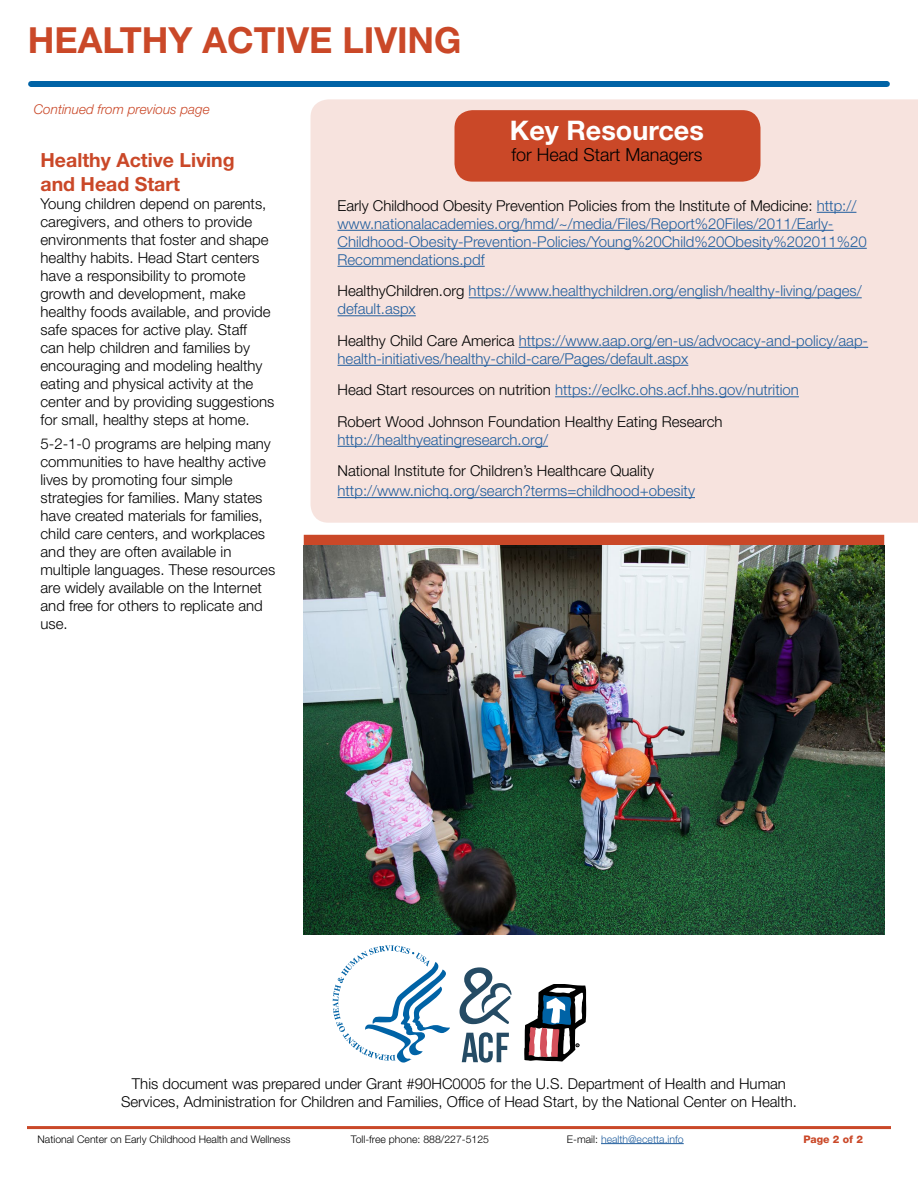
<style>
.page{position:relative;width:918px;height:1188px;background:#fff}
.page>*{position:absolute;margin:0;border:0;box-sizing:border-box;transform-origin:0 0}
.t1{font:700 36px "Helvetica Neue LT Std";color:#ca4828}
.t2{font:700 27px "Helvetica Neue LT Std";color:#fff}
.t3{font:700 19.5px/23.4px "Helvetica Neue LT Std";color:#ca4828}
.t4{font:300 18px "Helvetica Neue LT Std";color:#000}
.t5{font:300 15px/18px "Helvetica Neue LT Std";color:#000}
.t6{font:300 15px/18px "Helvetica Neue LT Std";color:#215e9e}
.t7{font:italic 300 13.5px "Helvetica Neue LT Std";color:#ca4828}
.t8{font:300 10.5px "Helvetica Neue LT Std";color:#000}
.t9{font:300 10.5px "Helvetica Neue LT Std";color:#215e9e}
.t10{font:800 10.5px "Helvetica Neue LT Std";color:#ca4828}
.s1{color:#000}
.s2{color:#215e9e}
</style>
<div class="page">
<hr style="left:27px;top:1126px;width:864px;height:3px;background:#ca4828">
<hr style="left:601px;top:1143px;width:83px;height:1px;background:#215e9e">
<div style="left:310px;top:99px;width:608px;height:424px;background:#f7e3de"></div>
<div style="left:454px;top:110px;width:306px;height:72px;background:#ca4828;border-radius:18px"></div>
<div style="left:31px;top:81px;width:856px;height:6px;background:#0063a6"></div>
<hr style="left:817px;top:212px;width:39px;height:1px;background:#215e9e">
<hr style="left:338px;top:230px;width:496px;height:1px;background:#215e9e">
<hr style="left:338px;top:248px;width:529px;height:1px;background:#215e9e">
<hr style="left:338px;top:266px;width:147px;height:1px;background:#215e9e">
<hr style="left:469px;top:297px;width:393px;height:1px;background:#215e9e">
<hr style="left:338px;top:315px;width:78px;height:1px;background:#215e9e">
<hr style="left:519px;top:347px;width:349px;height:1px;background:#215e9e">
<hr style="left:338px;top:365px;width:350px;height:1px;background:#215e9e">
<hr style="left:555px;top:396px;width:244px;height:1px;background:#215e9e">
<hr style="left:338px;top:446px;width:210px;height:1px;background:#215e9e">
<hr style="left:338px;top:497px;width:357px;height:1px;background:#215e9e">
<div style="left:304px;top:535px;width:580px;height:12px;background:#ca4828"></div>
<img style="left:304px;top:545px;width:580px;height:389px">
<svg style="left:333px;top:945px;width:117px;height:118px"></svg>
<svg style="left:462px;top:1032px;width:47px;height:31px"></svg>
<svg style="left:460px;top:967px;width:52px;height:57px"></svg>
<svg style="left:524px;top:984px;width:63px;height:78px"></svg>
<h1 class="t1" style="left:28px;top:18px;width:435px">HEALTHY ACTIVE LIVING</h1>
<p class="t7" style="left:34px;top:101px;width:178px">Continued from previous page</p>
<h3 class="t3" style="left:40px;top:148px;width:196px">Healthy Active Living and Head Start</h3>
<p class="t5" style="left:40px;top:194px;width:235px">Young children depend on parents, caregivers, and others to provide environments that foster and shape healthy habits. Head Start centers have a responsibility to promote growth and development, make healthy foods available, and provide safe spaces for active play. Staff<br>can help children and families by encouraging and modeling healthy eating and physical activity at the center and by providing suggestions for small, healthy steps at home.</p>
<p class="t5" style="left:40px;top:435px;width:236px">5-2-1-0 programs are helping many communities to have healthy active lives by promoting four simple strategies for families. Many states have created materials for families, child care centers, and workplaces and they are often available in multiple languages. These resources are widely available on the Internet and free for others to replicate and use.</p>
<h2 class="t2" style="left:510px;top:113px;width:196px">Key Resources</h2>
<p class="t4" style="left:511px;top:144px;width:193px">for Head Start Managers</p>
<p class="t6" style="left:338px;top:196px;width:531px"><span class="s1">Early Childhood Obesity Prevention Policies from the Institute of Medicine:</span> http:// www.nationalacademies.org/hmd/~/media/Files/Report%20Files/2011/Early-Childhood-Obesity-Prevention-Policies/Young%20Child%20Obesity%202011%20<br>Recommendations.pdf</p>
<p class="t6" style="left:338px;top:282px;width:526px"><span class="s1">HealthyChildren.org</span> https://www.healthychildren.org/english/healthy-living/pages/ default.aspx</p>
<p class="t6" style="left:338px;top:331px;width:532px"><span class="s1">Healthy Child Care America</span> https://www.aap.org/en-us/advocacy-and-policy/aap&shy;health-initiatives/healthy-child-care/Pages/default.aspx</p>
<p class="t5" style="left:338px;top:374px;width:463px;line-height:31.5px">Head Start resources on nutrition <span class="s2">https://eclkc.ohs.acf.hhs.gov/nutrition<br></span>Robert Wood Johnson Foundation Healthy Eating Research</p>
<p class="t6" style="left:338px;top:430px;width:212px">http://healthyeatingresearch.org/</p>
<p class="t5" style="left:338px;top:462px;width:318px">National Institute for Children’s Healthcare Quality</p>
<p class="t6" style="left:338px;top:481px;width:359px">http://www.nichq.org/search?terms=childhood+obesity</p>
<p class="t5" style="left:121px;top:1075px;width:678px;text-align:center">This document was prepared under Grant #90HC0005 for the U.S. Department of Health and Human<br>Services, Administration for Children and Families, Office of Head Start, by the National Center on Health.</p>
<p class="t8" style="left:38px;top:1132px;width:255px">National Center on Early Childhood Health and Wellness</p>
<p class="t8" style="left:351px;top:1132px;width:140px">Toll-free phone: 888/227-5125</p>
<p class="t9" style="left:567px;top:1132px;width:118px"><span class="s1">E-mail:</span> health@ecetta.info</p>
<p class="t10" style="left:803px;top:1133px;width:61px">Page 2 of 2</p>
</div>
